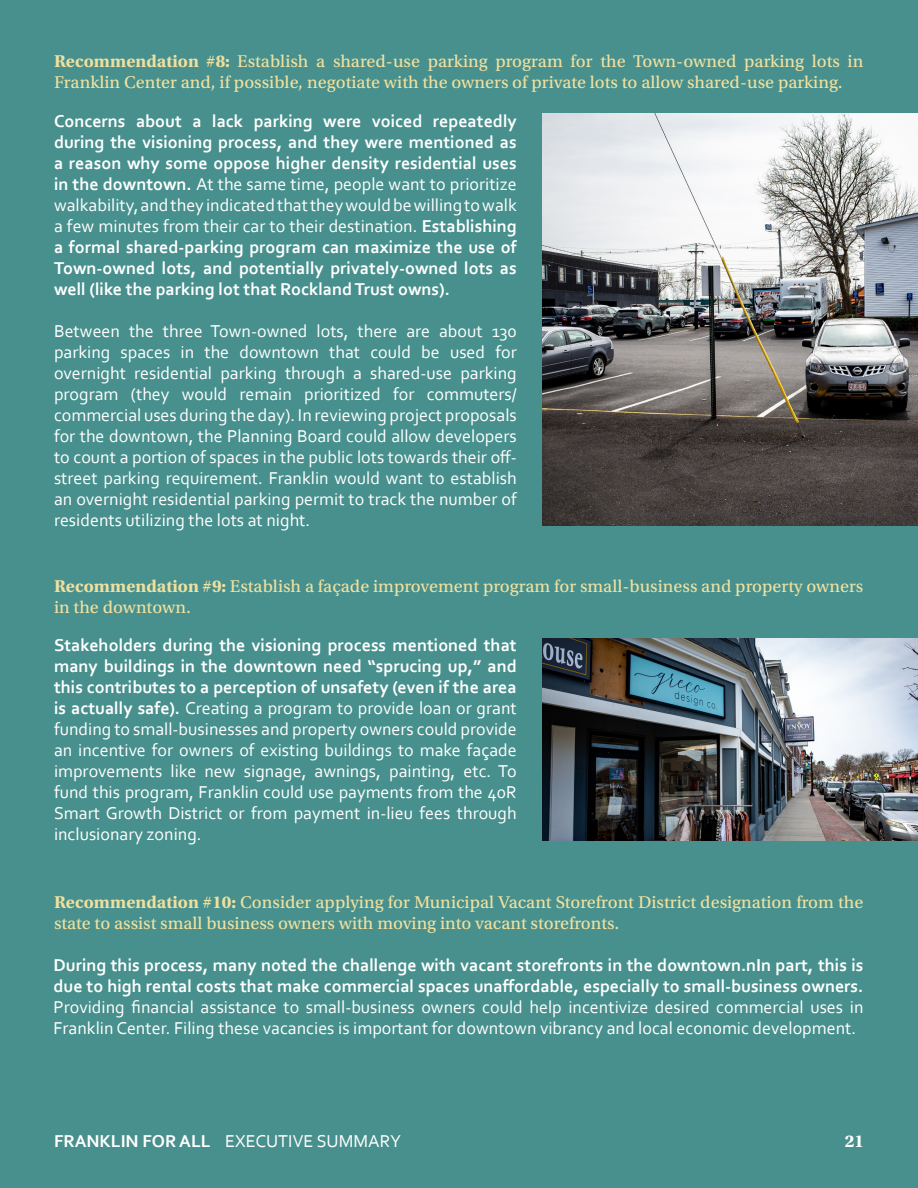
<style>
.page{position:relative;width:918px;height:1188px;background:#47908d}
.page>*{position:absolute;margin:0;border:0;box-sizing:border-box;transform-origin:0 0}
.t1{font:18px/21px "Corbel";color:#fff;text-align:justify}
.t2{font:700 18px/21px "Corbel";color:#fff;text-align:justify}
.t3{font:18px/21px "Utopia Std Capt";color:#f0e09f}
.t4{font:700 18px "Utopia Std";color:#fff}
.s1{font-family:"Utopia Std";font-weight:700}
.s2{font-weight:400}
.s3{font-weight:700}
</style>
<div class="page">
<img style="left:543px;top:114px;width:375px;height:412px">
<img style="left:542px;top:638px;width:376px;height:202px">
<p class="t3" style="left:54px;top:51px;width:811px"><span class="s1">Recommendation #8:</span> Establish a shared-use parking program for the Town-owned parking lots in<br>Franklin Center and, if possible, negotiate with the owners of private lots to allow shared-use parking.</p>
<p class="t2" style="left:54px;top:110px;width:464px">Concerns about a lack parking were voiced repeatedly during the visioning process, and they were mentioned as a reason why some oppose higher density residential uses in the downtown. <span class="s2">At the same time, people want to prioritize walkability, and they indicated that they would be willing to walk a few minutes from their car to their destination.</span> Establishing a formal shared-parking program can maximize the use of Town-owned lots, and potentially privately-owned lots as well (like the parking lot that Rockland Trust owns).</p>
<p class="t1" style="left:54px;top:320px;width:464px">Between the three Town-owned lots, there are about 130 parking spaces in the downtown that could be used for overnight residential parking through a shared-use parking program (they would remain prioritized for commuters/ commercial uses during the day). In reviewing project proposals for the downtown, the Planning Board could allow developers to count a portion of spaces in the public lots towards their off&shy;street parking requirement. Franklin would want to establish an overnight residential parking permit to track the number of residents utilizing the lots at night.</p>
<p class="t3" style="left:54px;top:576px;width:811px"><span class="s1">Recommendation #9:</span> Establish a façade improvement program for small-business and property owners in the downtown.</p>
<p class="t1" style="left:54px;top:635px;width:464px"><span class="s3">Stakeholders during the visioning process mentioned that many buildings in the downtown need “sprucing up,” and this contributes to a perception of unsafety (even if the area is actually safe).</span> Creating a program to provide loan or grant funding to small-businesses and property owners could provide an incentive for owners of existing buildings to make façade improvements like new signage, awnings, painting, etc. To fund this program, Franklin could use payments from the 40R Smart Growth District or from payment in-lieu fees through inclusionary zoning.</p>
<p class="t3" style="left:54px;top:892px;width:811px"><span class="s1">Recommendation #10:</span> Consider applying for Municipal Vacant Storefront District designation from the state to assist small business owners with moving into vacant storefronts.</p>
<p class="t1" style="left:54px;top:954px;width:812px"><span class="s3">During this process, many noted the challenge with vacant storefronts in the downtown.nIn part, this is due to high rental costs that make commercial spaces unaffordable, especially to small-business owners.<br></span>Providing financial assistance to small-business owners could help incentivize desired commercial uses in Franklin Center. Filing these vacancies is important for downtown vibrancy and local economic development.</p>
<p class="t1" style="left:54px;top:1130px;width:349px"><span class="s3">FRANKLIN FOR ALL</span> EXECUTIVE SUMMARY</p>
<p class="t4" style="left:845px;top:1131px;width:21px">21</p>
</div>
